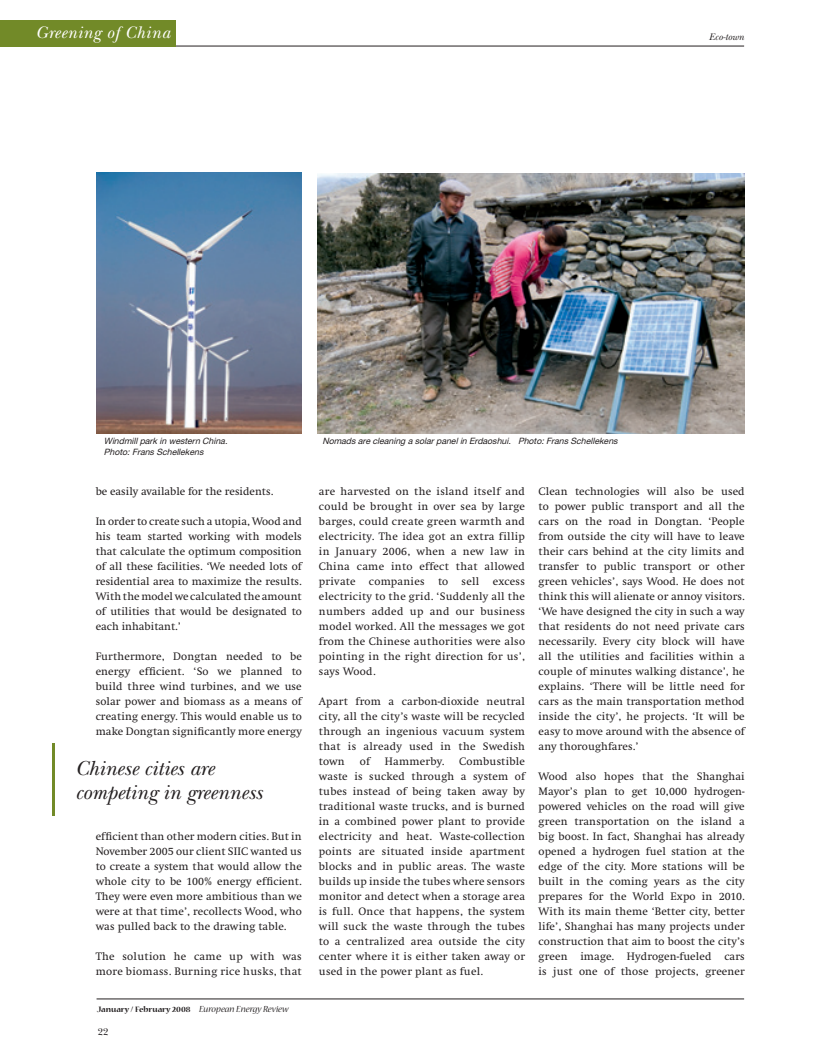
<style>
.page{position:relative;width:815px;height:1063px;background:#fff}
.page>*{position:absolute;margin:0;border:0;box-sizing:border-box;transform-origin:0 0}
.t1{font:italic 21.25px/23.8px "New Baskerville";color:#231f20}
.t2{font:italic 17.5px "New Baskerville";letter-spacing:.03em;color:#fff}
.t3{font:11.25px/15px "Swift";letter-spacing:.01em;color:#231f20;text-align:justify}
.t4{font:italic 10px "New Baskerville";color:#231f20}
.t5{font:10px "New Baskerville";color:#231f20}
.t6{font:italic 8.75px "Helvetica Neue LT Std";color:#231f20}
.t7{font:700 8.75px "Nueva Std";color:#231f20}
.s1{font-weight:400;font-style:italic;font-size:10px}
</style>
<div class="page">
<hr style="left:97px;top:999px;width:647px;height:1px;background:#231f20">
<hr style="left:0;top:46px;width:744px;height:1px;background:#231f20">
<div style="left:0;top:20px;width:176px;height:26px;background:#728a28"></div>
<img style="left:96px;top:172px;width:206px;height:261px">
<img style="left:318px;top:174px;width:426px;height:259px">
<hr style="left:52px;top:744px;width:2px;height:72px;background:#728a28">
<h2 class="t2" style="left:36px;top:23px;width:136px">Greening of China</h2>
<p class="t4" style="left:709px;top:31px;width:36px">Eco-town</p>
<p class="t6" style="left:104px;top:436px;width:127px">Windmillpark in western China.</p>
<p class="t6" style="left:322px;top:436px;width:299px">Nomads are cleaning a solarpanelin Erdaoshui. Photo:Frans Schellekens</p>
<p class="t6" style="left:104px;top:447px;width:103px">Photo:Frans Schellekens</p>
<p class="t3" style="left:96px;top:484px;width:179px">be easily available for the residents.</p>
<p class="t3" style="left:96px;top:514px;width:208px">In order to create such a utopia, Wood and his team started working with models that calculate the optimum composition of all these facilities. ‘We needed lots of residential area to maximize the results.<br>With the model we calculated the amount of utilities that would be designated to each inhabitant.’</p>
<p class="t3" style="left:96px;top:649px;width:208px">Furthermore, Dongtan needed to be energy efficient. ‘So we planned to build three wind turbines, and we use solar power and biomass as a means of creating energy. This would enable us to make Dongtan significantly more energy</p>
<h1 class="t1" style="left:75px;top:756px;width:189px">Chinese cities are competing in greenness</h1>
<p class="t3" style="left:96px;top:829px;width:208px">efficient than other modern cities. But in November 2005 our client SIIC wanted us to create a system that would allow the whole city to be 100% energy efficient.<br>They were even more ambitious than we were at that time’, recollects Wood, who was pulled back to the drawing table.</p>
<p class="t3" style="left:96px;top:949px;width:208px">The solution he came up with was more biomass. Burning rice husks, that</p>
<p class="t7" style="left:97px;top:1005px;width:193px">January / February 2008 <span class="s1">European Energy Review</span></p>
<p class="t5" style="left:98px;top:1026px;width:12px">22</p>
<p class="t3" style="left:319px;top:484px;width:208px">are harvested on the island itself and could be brought in over sea by large barges, could create green warmth and electricity. The idea got an extra fillip in January 2006, when a new law in China came into effect that allowed private companies to sell excess electricity to the grid. ‘Suddenly all the numbers added up and our business model worked. All the messages we got from the Chinese authorities were also pointing in the right direction for us’, says Wood.</p>
<p class="t3" style="left:319px;top:694px;width:208px">Apart from a carbon-dioxide neutral city, all the city’s waste will be recycled through an ingenious vacuum system that is already used in the Swedish town</p>
<p class="t3" style="left:360px;top:754px;width:12px">of</p>
<p class="t3" style="left:385px;top:754px;width:61px">Hammerby.</p>
<p class="t3" style="left:319px;top:754px;width:208px;text-indent:140px">Combustible waste is sucked through a system of tubes instead of being taken away by traditional waste trucks, and is burned in a combined power plant to provide electricity and heat. Waste-collection points are situated inside apartment blocks and in public areas. The waste builds up inside the tubes where sensors monitor and detect when a storage area is full. Once that happens, the system will suck the waste through the tubes to a centralized area outside the city center where it is either taken away or used in the power plant as fuel.</p>
<p class="t3" style="left:539px;top:484px;width:208px">Clean technologies will also be used to power public transport and all the cars on the road in Dongtan. ‘People from outside the city will have to leave their cars behind at the city limits and transfer to public transport or other green vehicles’, says Wood. He does not think this will alienate or annoy visitors. ‘We have designed the city in such a way that residents do not need private cars necessarily. Every city block will have all the utilities and facilities within a couple of minutes walking distance’, he explains. ‘There will be little need for cars as the main transportation method inside the city’, he projects. ‘It will be easy to move around with the absence of any thoroughfares.’</p>
<p class="t3" style="left:539px;top:769px;width:208px">Wood also hopes that the Shanghai Mayor’s plan to get 10,000 hydrogen&shy;powered vehicles on the road will give green transportation on the island a big boost. In fact, Shanghai has already opened a hydrogen fuel station at the edge of the city. More stations will be built in the coming years as the city prepares for the World Expo in 2010.<br>With its main theme ‘Better city, better life’, Shanghai has many projects under construction that aim to boost the city’s green image. Hydrogen-fueled cars is just one of those projects, greener</p>
</div>
